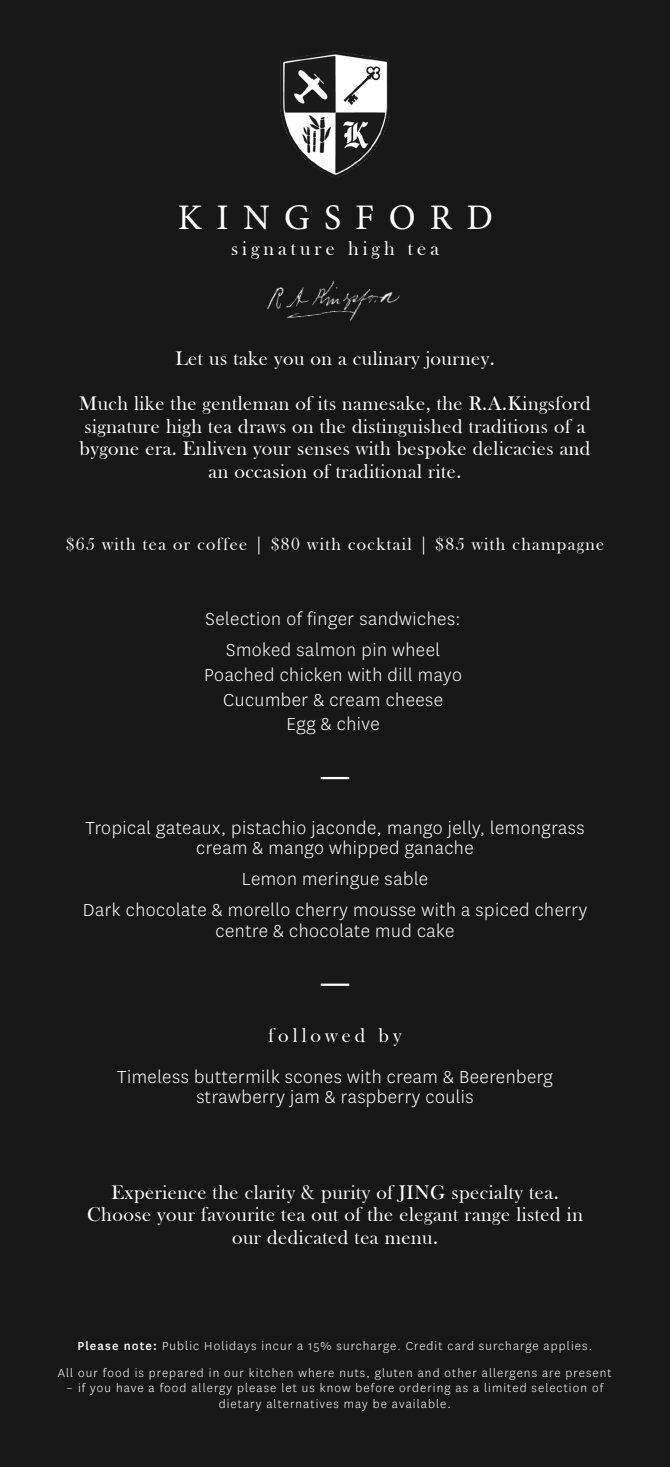
<style>
.page{position:relative;width:670px;height:1467px;background:#171717}
.page>*{position:absolute;margin:0;border:0;box-sizing:border-box;transform-origin:0 0}
.t1{font:36px "Minion Pro";letter-spacing:.4em;color:#fff}
.t2{font:300 20.25px/20.2px "National";letter-spacing:.025em;color:#fff;text-align:center}
.t3{font:20.25px/22.5px "Bask Old Face";letter-spacing:.025em;color:#fff;text-align:center}
.t4{font:20.25px "Bask Old Face";letter-spacing:.2em;color:#fff}
.t5{font:18px "Bask Old Face";letter-spacing:.075em;color:#fff}
.t6{font:300 13.5px/27px "National";letter-spacing:.08em;color:#fff;text-align:center}
.s1{font-weight:500}
</style>
<div class="page">
<img style="left:267px;top:280px;width:133px;height:41px">
<hr style="left:321px;top:777px;width:28px;height:2px;background:#fff">
<hr style="left:321px;top:984px;width:28px;height:2px;background:#fff">
<img style="left:280px;top:52px;width:109px;height:125px">
<p class="t1" style="left:178px;top:193px;width:316px">KINGSFORD</p>
<p class="t4" style="left:231px;top:237px;width:209px">signature high tea</p>
<p class="t3" style="left:175px;top:348px;width:321px">Let us take you on a culinary journey.</p>
<p class="t3" style="left:79px;top:393px;width:513px">Much like the gentleman of its namesake, the R.A.Kingsford signature high tea draws on the distinguished traditions of a bygone era. Enliven your senses with bespoke delicacies and an occasion of traditional rite.</p>
<p class="t5" style="left:66px;top:535px;width:540px">$65 with tea or coffee | $80 with cocktail | $85 with champagne</p>
<p class="t2" style="left:206px;top:608px;width:256px">Selection of finger sandwiches:</p>
<p class="t2" style="left:204px;top:637px;width:259px;line-height:24.8px">Smoked salmon pin wheel<br>Poached chicken with dill mayo<br>Cucumber &amp; cream cheese<br>Egg &amp; chive</p>
<p class="t2" style="left:85px;top:817px;width:501px">Tropical gateaux, pistachio jaconde, mango jelly, lemongrass cream &amp; mango whipped ganache</p>
<p class="t2" style="left:242px;top:868px;width:188px">Lemon meringue sable</p>
<p class="t2" style="left:83px;top:899px;width:506px">Dark chocolate &amp; morello cherry mousse with a spiced cherry centre &amp; chocolate mud cake</p>
<p class="t4" style="left:268px;top:1024px;width:135px">followed by</p>
<p class="t2" style="left:117px;top:1066px;width:437px">Timeless buttermilk scones with cream &amp; Beerenberg strawberry jam &amp; raspberry coulis</p>
<p class="t3" style="left:111px;top:1181px;width:448px">Experience the clarity &amp; purity of JING specialty tea.</p>
<p class="t3" style="left:87px;top:1204px;width:497px">Choose your favourite tea out of the elegant range listed in our dedicated tea menu.</p>
<p class="t6" style="left:58px;top:1331px;width:555px"><span class="s1">Please note:</span> Public Holidays incur a 15% surcharge. Credit card surcharge applies.<br>All our food is prepared in our kitchen where nuts, gluten and other allergens are present</p>
<p class="t6" style="left:66px;top:1380px;width:538px;line-height:15.8px">– if you have a food allergy please let us know before ordering as a limited selection of dietary alternatives may be available.</p>
</div>
